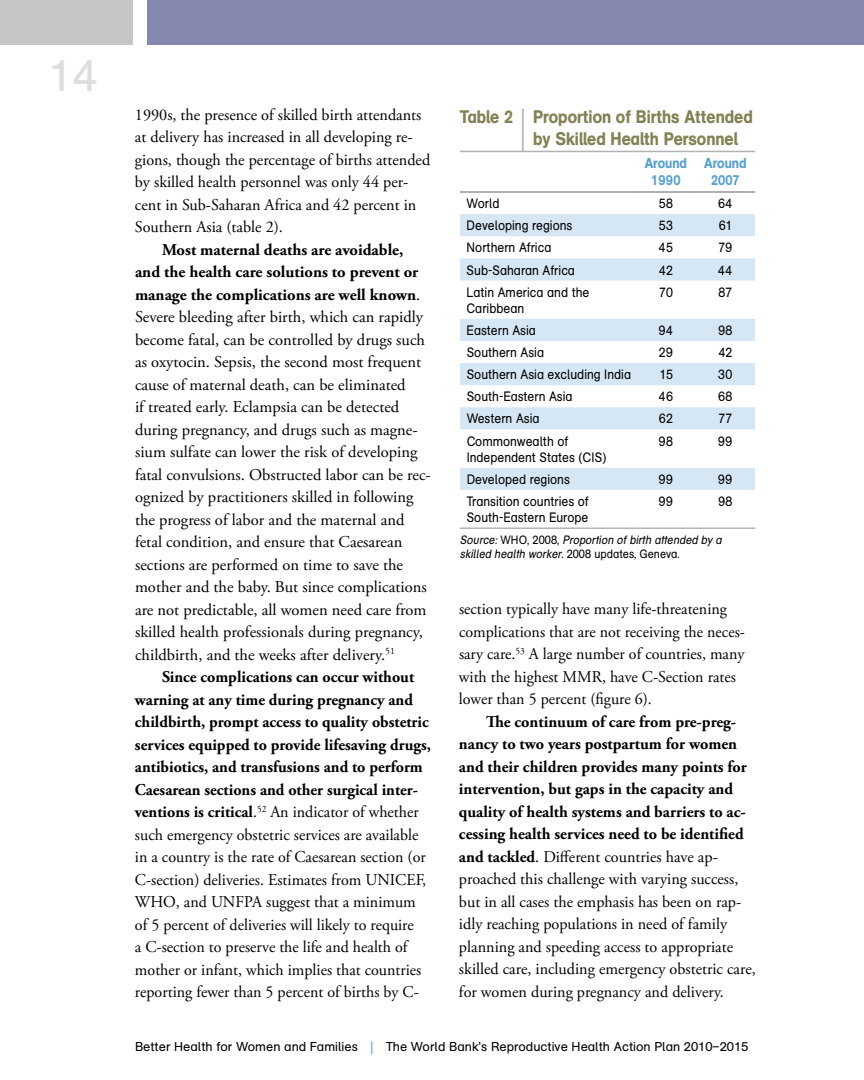
<style>
.page{position:relative;width:864px;height:1080px;background:#fff}
.page>*{position:absolute;margin:0;border:0;box-sizing:border-box;transform-origin:0 0}
.t1{font:45px "AG Schoolbook";color:#dcddde}
.t2{font:43.2px "AG Schoolbook Medium A";color:#b1b4b6;scale:.38 1}
.t3{font:18px/21.6px "AG Schoolbook Medium A";color:#818154;scale:.9 1}
.t4{font:16.5px/22.5px "Adobe Garamond Pro";color:#000}
.t5{font:14.25px/17.1px "AG Schoolbook Medium A";color:#56a0d3;text-align:center;scale:.9 1}
.t6{font:13.5px/16.2px "AG Schoolbook Regular A";color:#000;scale:.9 1}
.t7{font:12.75px "AG Schoolbook Regular A";color:#000}
.t8{font:italic 12px "AG Schoolbook";color:#000;scale:.9 1}
.t9{font:12px "AG Schoolbook Regular A";color:#000;scale:.9 1}
.s1{font-weight:700}
.s2{font-family:"AG Schoolbook Regular A";font-style:normal}
.s3{font-family:"AG Schoolbook";font-style:italic}
.s4{font-family:"AG Schoolbook";color:#56a0d3}
</style>
<div class="page">
<div style="left:0;top:0;width:133px;height:44px;background:#c6c6c9"></div>
<div style="left:147px;top:0;width:717px;height:44px;background:#8589b0"></div>
<svg style="left:460px;top:214px;width:295px;height:276px"></svg>
<hr style="left:460px;top:151px;width:176px;height:1px;background:#b1b4b6">
<hr style="left:636px;top:151px;width:60px;height:1px;background:#b1b4b6">
<hr style="left:696px;top:151px;width:59px;height:1px;background:#b1b4b6">
<hr style="left:460px;top:527px;width:176px;height:2px;background:#b1b4b6">
<hr style="left:636px;top:527px;width:60px;height:2px;background:#b1b4b6">
<hr style="left:696px;top:527px;width:59px;height:2px;background:#b1b4b6">
<hr style="left:460px;top:191px;width:176px;height:2px;background:#939598">
<hr style="left:636px;top:191px;width:60px;height:2px;background:#939598">
<hr style="left:696px;top:191px;width:59px;height:2px;background:#939598">
<h1 class="t1" style="left:47px;top:50px;width:52px">14</h1>
<p class="t4" style="left:135px;top:104px;width:297px">1990s, the presence of skilled birth attendants at delivery has increased in all developing re&shy;gions, though the percentage of births attended by skilled health personnel was only 44 per&shy;cent in Sub-Saharan Africa and 42 percent in Southern Asia (table 2).</p>
<p class="t4" style="left:135px;top:239px;width:297px;text-indent:27px"><span class="s1">Most maternal deaths are avoidable, and the health care solutions to prevent or manage the complications are well known</span>.<br>Severe bleeding after birth, which can rapidly become fatal, can be controlled by drugs such as oxytocin. Sepsis, the second most frequent cause of maternal death, can be eliminated<br>if treated early. Eclampsia can be detected during pregnancy, and drugs such as magne&shy;sium sulfate can lower the risk of developing fatal convulsions. Obstructed labor can be rec&shy;ognized by practitioners skilled in following the progress of labor and the maternal and fetal condition, and ensure that Caesarean sections are performed on time to save the mother and the baby. But since complications are not predictable, all women need care from skilled health professionals during pregnancy, childbirth, and the weeks after delivery.<sup>51</sup></p>
<p class="t4" style="left:135px;top:666px;width:298px;text-indent:27px"><span class="s1">Since complications can occur without warning at any time during pregnancy and childbirth, prompt access to quality obstetric services equipped to provide lifesaving drugs, antibiotics, and transfusions and to perform Caesarean sections and other surgical inter&shy;ventions is critical</span>.<sup>52</sup> An indicator of whether such emergency obstetric services are available in a country is the rate of Caesarean section (or C-section) deliveries. Estimates from UNICEF, WHO, and UNFPA suggest that a minimum of 5 percent of deliveries will likely to require<br>a C-section to preserve the life and health of mother or infant, which implies that countries reporting fewer than 5 percent of births by C-</p>
<p class="t3" style="left:460px;top:106px;width:61px">Table 2</p>
<h2 class="t2" style="left:521px;top:100px;width:11px">|</h2>
<p class="t3" style="left:533px;top:106px;width:246px">Proportion of Births Attended by Skilled Health Personnel</p>
<p class="t5" style="left:645px;top:155px;width:49px">Around<br>1990</p>
<p class="t5" style="left:704px;top:155px;width:49px">Around<br>2007</p>
<p class="t6" style="left:467px;top:196px;width:38px">World</p>
<p class="t6" style="left:659px;top:196px;width:17px">58</p>
<p class="t6" style="left:718px;top:196px;width:17px">64</p>
<p class="t6" style="left:467px;top:218px;width:119px">Developing regions</p>
<p class="t6" style="left:659px;top:218px;width:17px">53</p>
<p class="t6" style="left:719px;top:218px;width:17px">61</p>
<p class="t6" style="left:467px;top:240px;width:96px">Northern Africa</p>
<p class="t6" style="left:659px;top:240px;width:17px">45</p>
<p class="t6" style="left:719px;top:240px;width:17px">79</p>
<p class="t6" style="left:467px;top:262px;width:122px">Sub-Saharan Africa</p>
<p class="t6" style="left:659px;top:262px;width:17px">42</p>
<p class="t6" style="left:718px;top:262px;width:17px">44</p>
<p class="t6" style="left:467px;top:284px;width:138px">Latin America and the<br>Caribbean</p>
<p class="t6" style="left:659px;top:284px;width:17px">70</p>
<p class="t6" style="left:719px;top:284px;width:17px">87</p>
<p class="t6" style="left:467px;top:322px;width:79px">Eastern Asia</p>
<p class="t6" style="left:659px;top:322px;width:17px">94</p>
<p class="t6" style="left:718px;top:322px;width:17px">98</p>
<p class="t6" style="left:467px;top:345px;width:88px">Southern Asia</p>
<p class="t6" style="left:659px;top:345px;width:17px">29</p>
<p class="t6" style="left:719px;top:345px;width:17px">42</p>
<p class="t6" style="left:467px;top:367px;width:184px">Southern Asia excluding India</p>
<p class="t6" style="left:660px;top:367px;width:16px">15</p>
<p class="t6" style="left:718px;top:367px;width:17px">30</p>
<p class="t6" style="left:467px;top:389px;width:119px">South-Eastern Asia</p>
<p class="t6" style="left:659px;top:389px;width:17px">46</p>
<p class="t6" style="left:718px;top:389px;width:17px">68</p>
<p class="t6" style="left:467px;top:411px;width:82px">Western Asia</p>
<p class="t6" style="left:659px;top:411px;width:17px">62</p>
<p class="t6" style="left:719px;top:411px;width:17px">77</p>
<p class="t6" style="left:467px;top:433px;width:157px">Commonwealth of<br>Independent States (CIS)</p>
<p class="t6" style="left:659px;top:433px;width:17px">98</p>
<p class="t6" style="left:718px;top:433px;width:17px">99</p>
<p class="t6" style="left:467px;top:471px;width:116px">Developed regions</p>
<p class="t6" style="left:659px;top:471px;width:17px">99</p>
<p class="t6" style="left:718px;top:471px;width:17px">99</p>
<p class="t6" style="left:467px;top:493px;width:137px">Transition countries of<br>South-Eastern Europe</p>
<p class="t6" style="left:659px;top:493px;width:17px">99</p>
<p class="t6" style="left:718px;top:493px;width:17px">98</p>
<p class="t8" style="left:460px;top:533px;width:295px">Source: <span class="s2">W H O , 2 0 0 8 ,</span> Proportion of birth attended by a</p>
<p class="t9" style="left:460px;top:547px;width:246px"><span class="s3">skilled health worker</span>. 200 8 u p d a t e s , G e n eva .</p>
<p class="t4" style="left:459px;top:598px;width:287px">section typically have many life-threatening complications that are not receiving the neces&shy;sary care.<sup>53</sup> A large number of countries, many with the highest MMR, have C-Section rates lower than 5 percent (figure 6).</p>
<p class="t4" style="left:459px;top:711px;width:298px;text-indent:27px"><span class="s1">The continuum of care from pre-preg&shy;nancy to two years postpartum for women and their children provides many points for intervention, but gaps in the capacity and quality of health systems and barriers to ac&shy;cessing health services need to be identified and tackled</span>. Different countries have ap&shy;proached this challenge with varying success, but in all cases the emphasis has been on rap&shy;idly reaching populations in need of family planning and speeding access to appropriate skilled care, including emergency obstetric care, for women during pregnancy and delivery.</p>
<p class="t7" style="left:135px;top:1039px;width:615px">Better Health for Women and Families <span class="s4">|</span> The World Bank’s Reproductive Health Action Plan 2010–2015</p>
</div>
